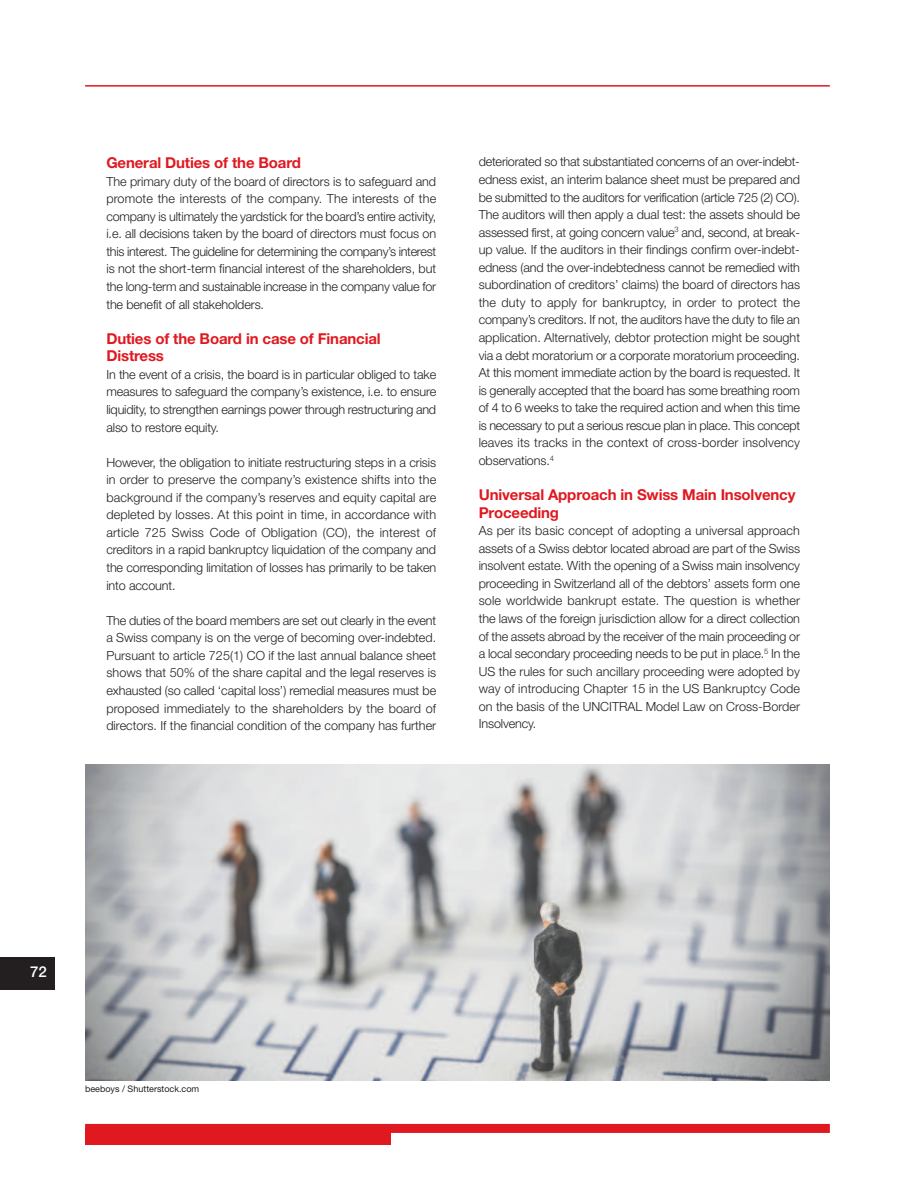
<style>
.page{position:relative;width:915px;height:1187px;background:#fff}
.page>*{position:absolute;margin:0;border:0;box-sizing:border-box;transform-origin:0 0}
.t1{font:700 15px/17.5px "Helvetica Neue LT Std";letter-spacing:-.01em;color:#e01921}
.t2{font:500 15px "Helvetica Neue LT Std";color:#fff}
.t3{font:300 12.6px/17.5px "Helvetica Neue LT Std";letter-spacing:-.01em;color:#231f20;text-align:justify}
.t4{font:9px "Helvetica Neue LT Std";color:#231f20}
</style>
<div class="page">
<div style="left:85px;top:1123px;width:744px;height:9px;background:#e01921"></div>
<div style="left:85px;top:1128px;width:305px;height:16px;background:#e01921"></div>
<hr style="left:85px;top:85px;width:744px;height:2px;background:#e01921">
<div style="left:0;top:957px;width:55px;height:32px;background:#231f20"></div>
<img style="left:85px;top:764px;width:744px;height:316px">
<p class="t1" style="left:106px;top:155px;width:196px">General Duties of the Board</p>
<p class="t3" style="left:106px;top:174px;width:331px">The primary duty of the board of directors is to safeguard and promote the interests of the company. The interests of the company is ultimately the yardstick for the board’s entire activity, i.e. all decisions taken by the board of directors must focus on this interest. The guideline for determining the company’s interest is not the short-term financial interest of the shareholders, but the long-term and sustainable increase in the company value for the benefit of all stakeholders.</p>
<p class="t1" style="left:106px;top:331px;width:276px">Duties of the Board in case of Financial<br>Distress</p>
<p class="t3" style="left:106px;top:367px;width:331px">In the event of a crisis, the board is in particular obliged to take measures to safeguard the company’s existence, i.e. to ensure liquidity, to strengthen earnings power through restructuring and also to restore equity.</p>
<p class="t3" style="left:106px;top:454px;width:331px">However, the obligation to initiate restructuring steps in a crisis in order to preserve the company’s existence shifts into the background if the company’s reserves and equity capital are depleted by losses. At this point in time, in accordance with article 725 Swiss Code of Obligation (CO), the interest of creditors in a rapid bankruptcy liquidation of the company and the corresponding limitation of losses has primarily to be taken into account.</p>
<p class="t3" style="left:106px;top:612px;width:331px">The duties of the board members are set out clearly in the event a Swiss company is on the verge of becoming over-indebted.<br>Pursuant to article 725(1) CO if the last annual balance sheet shows that 50% of the share capital and the legal reserves is exhausted (so called ‘capital loss’) remedial measures must be proposed immediately to the shareholders by the board of directors. If the financial condition of the company has further</p>
<p class="t3" style="left:478px;top:154px;width:323px">deteriorated so that substantiated concerns of an over-indebt&shy;edness exist, an interim balance sheet must be prepared and be submitted to the auditors for verification (article 725 (2) CO).<br>The auditors will then apply a dual test: the assets should be assessed first, at going concern value<sup>3</sup> and, second, at break&shy;up value. If the auditors in their findings confirm over-indebt&shy;edness (and the over-indebtedness cannot be remedied with subordination of creditors’ claims) the board of directors has the duty to apply for bankruptcy, in order to protect the company’s creditors. If not, the auditors have the duty to file an application. Alternatively, debtor protection might be sought via a debt moratorium or a corporate moratorium proceeding.<br>At this moment immediate action by the board is requested. It is generally accepted that the board has some breathing room of 4 to 6 weeks to take the required action and when this time is necessary to put a serious rescue plan in place. This concept leaves its tracks in the context of cross-border insolvency observations.<sup>4</sup></p>
<p class="t1" style="left:478px;top:487px;width:318px">Universal Approach in Swiss Main Insolvency<br>Proceeding</p>
<p class="t3" style="left:478px;top:523px;width:323px">As per its basic concept of adopting a universal approach assets of a Swiss debtor located abroad are part of the Swiss insolvent estate. With the opening of a Swiss main insolvency proceeding in Switzerland all of the debtors’ assets form one sole worldwide bankrupt estate. The question is whether the laws of the foreign jurisdiction allow for a direct collection of the assets abroad by the receiver of the main proceeding or a local secondary proceeding needs to be put in place.<sup>5</sup> In the US the rules for such ancillary proceeding were adopted by way of introducing Chapter 15 in the US Bankruptcy Code on the basis of the UNCITRAL Model Law on Cross-Border Insolvency.</p>
<p class="t2" style="left:30px;top:966px;width:18px">72</p>
<p class="t4" style="left:85px;top:1085px;width:116px">beeboys / Shutterstock.com</p>
</div>
